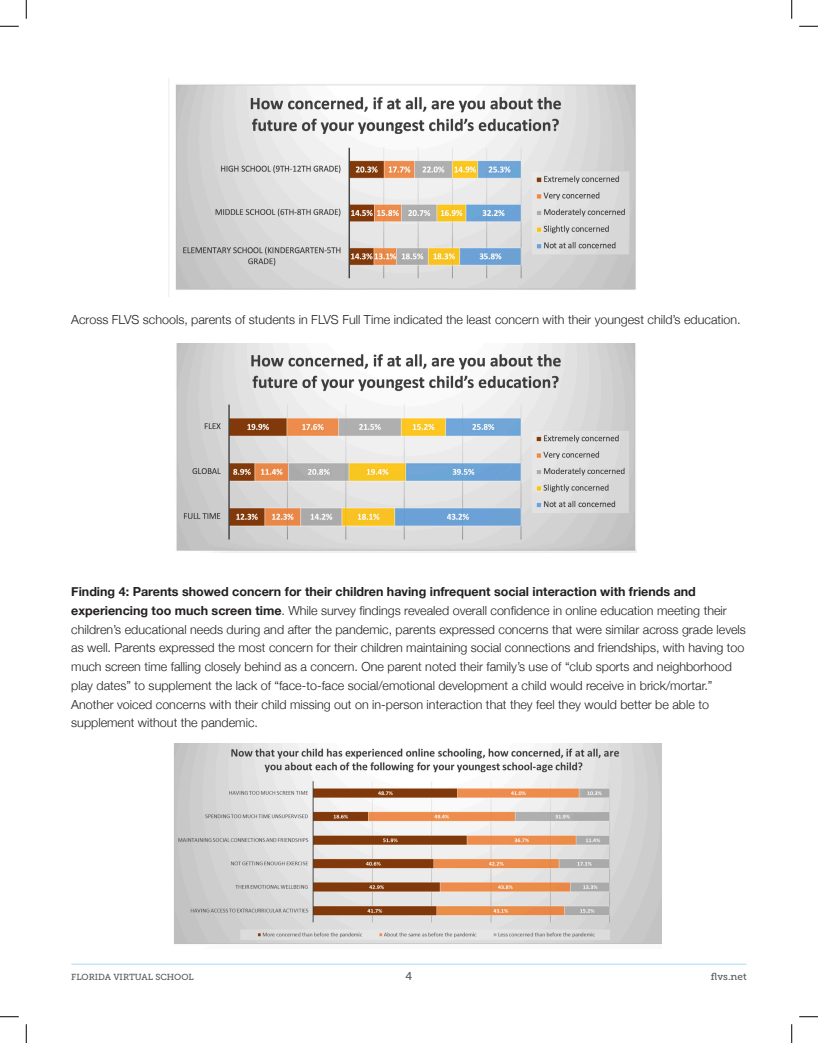
<style>
.page{position:relative;width:818px;height:1043px;background:#fff}
.page>*{position:absolute;margin:0;border:0;box-sizing:border-box;transform-origin:0 0}
.t1{font:300 12.5px/18.8px "Helvetica Neue";color:#231f20}
.t2{font:11.25px "Museo Slab 500";color:#57585a}
.t3{font:10px "Museo Slab 500";color:#57585a}
.t4{font:8.75px "Museo Slab 500";color:#57585a}
.s1{font-weight:700}
</style>
<div class="page">
<hr style="left:71px;top:963px;width:675px;height:1px;background:#b7e4f5">
<img style="left:168px;top:79px;width:468px;height:217px">
<img style="left:176px;top:343px;width:460px;height:209px">
<img style="left:174px;top:743px;width:487px;height:201px">
<svg style="left:0;top:25px;width:19px;height:2px"></svg>
<svg style="left:799px;top:25px;width:19px;height:2px"></svg>
<svg style="left:0;top:1016px;width:19px;height:1px"></svg>
<svg style="left:799px;top:1016px;width:19px;height:1px"></svg>
<svg style="left:25px;top:0;width:2px;height:19px"></svg>
<svg style="left:25px;top:1024px;width:2px;height:18px"></svg>
<svg style="left:791px;top:0;width:1px;height:19px"></svg>
<svg style="left:791px;top:1024px;width:1px;height:18px"></svg>
<p class="t1" style="left:71px;top:309px;width:670px">Across FLVS schools, parents of students in FLVS Full Time indicated the least concern with their youngest child’s education.</p>
<p class="t1" style="left:71px;top:581px;width:676px"><span class="s1">Finding 4: Parents showed concern for their children having infrequent social interaction with friends and experiencing too much screen time</span>. While survey findings revealed overall confidence in online education meeting their children’s educational needs during and after the pandemic, parents expressed concerns that were similar across grade levels as well. Parents expressed the most concern for their children maintaining social connections and friendships, with having too much screen time falling closely behind as a concern. One parent noted their family’s use of “club sports and neighborhood play dates” to supplement the lack of “face-to-face social/emotional development a child would receive in brick/mortar.” Another voiced concerns with their child missing out on in-person interaction that they feel they would better be able to supplement without the pandemic.</p>
<p class="t4" style="left:71px;top:972px;width:124px">FLORIDA VIRTUAL SCHOOL</p>
<p class="t2" style="left:405px;top:970px;width:8px">4</p>
<p class="t3" style="left:711px;top:971px;width:37px">flvs.net</p>
</div>
